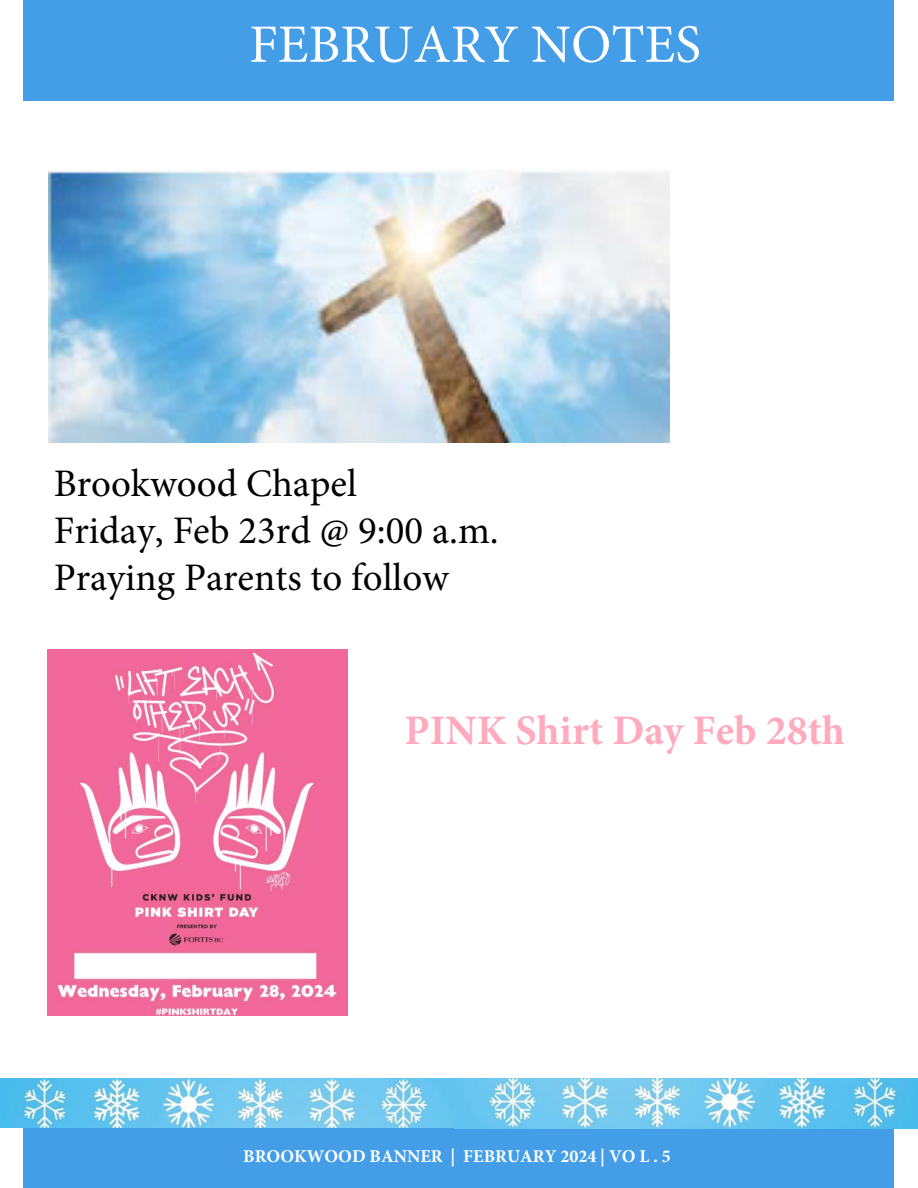
<style>
.page{position:relative;width:918px;height:1188px;background:#fff}
.page>*{position:absolute;margin:0;border:0;box-sizing:border-box;transform-origin:0 0}
.t1{font:54px "Minion Pro";color:#fff}
.t2{font:700 42px "Minion Pro";color:#ffaabf}
.t3{font:39px/46.8px "Minion Pro";color:#000}
.t4{font:700 18px "Minion Pro";color:#fff}
</style>
<div class="page">
<div style="left:24px;top:0;width:870px;height:101px;background:#449ee7"></div>
<div style="left:24px;top:1128px;width:870px;height:60px;background:#449ee7"></div>
<img style="left:0;top:1078px;width:462px;height:50px">
<img style="left:455px;top:1079px;width:463px;height:49px">
<img style="left:48px;top:649px;width:299px;height:367px">
<img style="left:48px;top:170px;width:621px;height:272px">
<h1 class="t1" style="left:249px;top:8px;width:453px">FEBRUARY NOTES</h1>
<p class="t3" style="left:54px;top:460px;width:447px">Brookwood Chapel<br>Friday, Feb 23rd @ 9:00 a.m.<br>Praying Parents to follow</p>
<p class="t2" style="left:405px;top:701px;width:442px">PINK Shirt Day Feb 28th</p>
<p class="t4" style="left:243px;top:1144px;width:429px">BROOKWOOD BANNER | FEBRUARY 2024 | VO L . 5</p>
</div>
